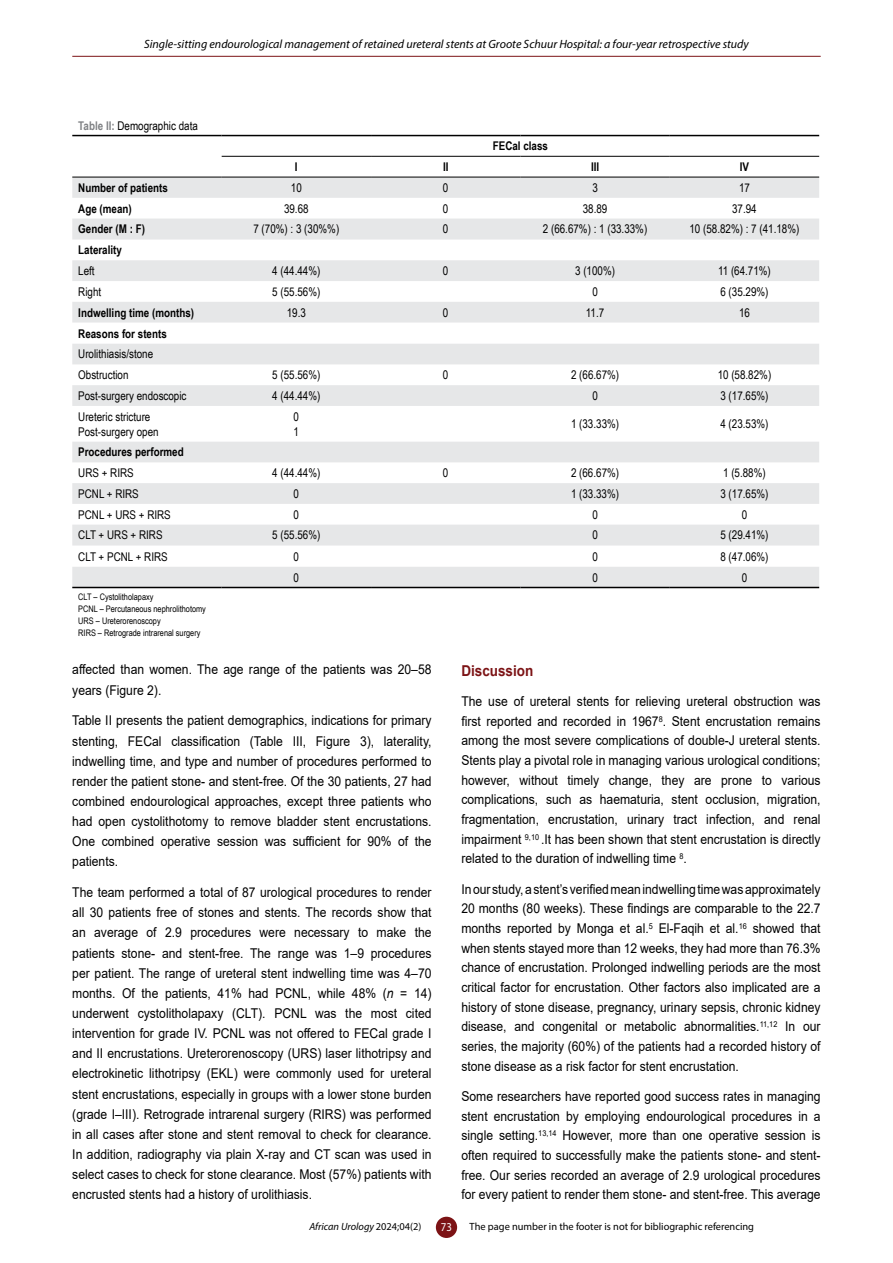
<style>
.page{position:relative;width:893px;height:1263px;background:#fff}
.page>*{position:absolute;margin:0;border:0;box-sizing:border-box;transform-origin:0 0}
.t1{font:700 15px "Arial";color:#7c1315;scale:.9 1}
.t2{font:13.5px/20.1px "Arial";color:#000;text-align:justify;scale:.9 1}
.t3{font:12px/15px "Arial Narrow";color:#000}
.t4{font:700 12px "Arial Narrow";color:#000}
.t5{font:italic 12px "Myriad Pro";color:#000}
.t6{font:12px "Myriad Pro";color:#fff;scale:.9 1}
.t7{font:10.5px "Myriad Pro";color:#000}
.t8{font:italic 10.5px "Myriad Pro";color:#000}
.t9{font:9px/12px "Arial Narrow";color:#000}
.s1{font-weight:700;color:#808285}
.s2{font-style:italic}
.s3{font-style:normal}
</style>
<div class="page">
<div style="left:436px;top:1217px;width:21px;height:21px;background:#7c1315;border-radius:50%"></div>
<hr style="left:72px;top:56px;width:749px;height:1px;background:#7c1315">
<svg style="left:72px;top:178px;width:747px;height:409px"></svg>
<hr style="left:72px;top:135px;width:150px;height:1px;background:#000">
<hr style="left:222px;top:135px;width:149px;height:1px;background:#000">
<hr style="left:371px;top:135px;width:149px;height:1px;background:#000">
<hr style="left:520px;top:135px;width:150px;height:1px;background:#000">
<hr style="left:670px;top:135px;width:149px;height:1px;background:#000">
<hr style="left:222px;top:156px;width:149px;height:1px;background:#000">
<hr style="left:371px;top:156px;width:149px;height:1px;background:#000">
<hr style="left:520px;top:156px;width:150px;height:1px;background:#000">
<hr style="left:670px;top:156px;width:149px;height:1px;background:#000">
<hr style="left:72px;top:177px;width:150px;height:1px;background:#000">
<hr style="left:222px;top:177px;width:149px;height:1px;background:#000">
<hr style="left:371px;top:177px;width:149px;height:1px;background:#000">
<hr style="left:520px;top:177px;width:150px;height:1px;background:#000">
<hr style="left:670px;top:177px;width:149px;height:1px;background:#000">
<hr style="left:72px;top:587px;width:150px;height:1px;background:#000">
<hr style="left:222px;top:587px;width:149px;height:1px;background:#000">
<hr style="left:371px;top:587px;width:149px;height:1px;background:#000">
<hr style="left:520px;top:587px;width:150px;height:1px;background:#000">
<hr style="left:670px;top:587px;width:149px;height:1px;background:#000">
<p class="t5" style="left:144px;top:37px;width:606px">Single-sitting endourological management of retained ureteral stents at Groote Schuur Hospital: a four-year retrospective study</p>
<p class="t3" style="left:78px;top:117px;width:121px"><span class="s1">Table II:</span> Demographic data</p>
<p class="t4" style="left:493px;top:137px;width:57px">FECal class</p>
<p class="t4" style="left:295px;top:158px;width:4px">I</p>
<p class="t4" style="left:443px;top:158px;width:7px">II</p>
<p class="t4" style="left:591px;top:158px;width:10px">III</p>
<p class="t4" style="left:740px;top:158px;width:11px">IV</p>
<p class="t4" style="left:78px;top:178px;width:91px">Number of patients</p>
<p class="t3" style="left:291px;top:180px;width:12px">10</p>
<p class="t3" style="left:443px;top:180px;width:7px">0</p>
<p class="t3" style="left:592px;top:180px;width:7px">3</p>
<p class="t3" style="left:739px;top:180px;width:12px">17</p>
<p class="t4" style="left:78px;top:199px;width:55px">Age (mean)</p>
<p class="t3" style="left:284px;top:200px;width:26px">39.68</p>
<p class="t3" style="left:443px;top:200px;width:7px">0</p>
<p class="t3" style="left:583px;top:200px;width:26px">38.89</p>
<p class="t3" style="left:732px;top:200px;width:26px">37.94</p>
<p class="t4" style="left:78px;top:220px;width:68px">Gender (M : F)</p>
<p class="t3" style="left:253px;top:221px;width:87px">7 (70%) : 3 (30%%)</p>
<p class="t3" style="left:443px;top:221px;width:7px">0</p>
<p class="t3" style="left:543px;top:221px;width:106px">2 (66.67%) : 1 (33.33%)</p>
<p class="t3" style="left:689px;top:221px;width:111px">10 (58.82%) : 7 (41.18%)</p>
<p class="t4" style="left:78px;top:241px;width:45px">Laterality</p>
<p class="t3" style="left:78px;top:263px;width:18px">Left</p>
<p class="t3" style="left:272px;top:263px;width:50px">4 (44.44%)</p>
<p class="t3" style="left:443px;top:263px;width:7px">0</p>
<p class="t3" style="left:575px;top:263px;width:41px">3 (100%)</p>
<p class="t3" style="left:718px;top:263px;width:54px">11 (64.71%)</p>
<p class="t3" style="left:78px;top:284px;width:24px">Right</p>
<p class="t3" style="left:272px;top:284px;width:50px">5 (55.56%)</p>
<p class="t3" style="left:592px;top:284px;width:7px">0</p>
<p class="t3" style="left:720px;top:284px;width:50px">6 (35.29%)</p>
<p class="t4" style="left:78px;top:303px;width:117px">Indwelling time (months)</p>
<p class="t3" style="left:287px;top:304px;width:21px">19.3</p>
<p class="t3" style="left:443px;top:304px;width:7px">0</p>
<p class="t3" style="left:586px;top:304px;width:20px">11.7</p>
<p class="t3" style="left:739px;top:304px;width:12px">16</p>
<p class="t4" style="left:78px;top:324px;width:90px">Reasons for stents</p>
<p class="t3" style="left:78px;top:343px;width:76px;line-height:20.7px">Urolithiasis/stone<br>Obstruction</p>
<p class="t3" style="left:272px;top:367px;width:50px">5 (55.56%)</p>
<p class="t3" style="left:443px;top:367px;width:7px">0</p>
<p class="t3" style="left:571px;top:367px;width:50px">2 (66.67%)</p>
<p class="t3" style="left:718px;top:367px;width:55px">10 (58.82%)</p>
<p class="t3" style="left:78px;top:388px;width:110px">Post-surgery endoscopic</p>
<p class="t3" style="left:272px;top:388px;width:50px">4 (44.44%)</p>
<p class="t3" style="left:592px;top:388px;width:7px">0</p>
<p class="t3" style="left:720px;top:388px;width:50px">3 (17.65%)</p>
<p class="t3" style="left:78px;top:408px;width:82px">Ureteric stricture<br>Post-surgery open</p>
<p class="t3" style="left:294px;top:408px;width:7px">0<br>1</p>
<p class="t3" style="left:571px;top:416px;width:50px">1 (33.33%)</p>
<p class="t3" style="left:720px;top:416px;width:50px">4 (23.53%)</p>
<p class="t4" style="left:78px;top:443px;width:107px">Procedures performed</p>
<p class="t3" style="left:78px;top:465px;width:57px">URS + RIRS</p>
<p class="t3" style="left:272px;top:465px;width:50px">4 (44.44%)</p>
<p class="t3" style="left:443px;top:465px;width:7px">0</p>
<p class="t3" style="left:571px;top:465px;width:50px">2 (66.67%)</p>
<p class="t3" style="left:723px;top:465px;width:44px">1 (5.88%)</p>
<p class="t3" style="left:78px;top:486px;width:62px">PCNL + RIRS</p>
<p class="t3" style="left:294px;top:486px;width:7px">0</p>
<p class="t3" style="left:571px;top:486px;width:50px">1 (33.33%)</p>
<p class="t3" style="left:720px;top:486px;width:50px">3 (17.65%)</p>
<p class="t3" style="left:78px;top:506px;width:94px">PCNL + URS + RIRS</p>
<p class="t3" style="left:294px;top:506px;width:7px">0</p>
<p class="t3" style="left:592px;top:506px;width:7px">0</p>
<p class="t3" style="left:742px;top:506px;width:7px">0</p>
<p class="t3" style="left:78px;top:527px;width:86px">CLT + URS + RIRS</p>
<p class="t3" style="left:272px;top:527px;width:50px">5 (55.56%)</p>
<p class="t3" style="left:592px;top:527px;width:7px">0</p>
<p class="t3" style="left:720px;top:527px;width:50px">5 (29.41%)</p>
<p class="t3" style="left:78px;top:548px;width:91px">CLT + PCNL + RIRS</p>
<p class="t3" style="left:294px;top:548px;width:7px">0</p>
<p class="t3" style="left:592px;top:548px;width:7px">0</p>
<p class="t3" style="left:720px;top:548px;width:50px">8 (47.06%)</p>
<p class="t3" style="left:294px;top:569px;width:7px">0</p>
<p class="t3" style="left:592px;top:569px;width:7px">0</p>
<p class="t3" style="left:742px;top:569px;width:7px">0</p>
<p class="t9" style="left:78px;top:590px;width:129px">CLT – Cystolitholapaxy<br>PCNL – Percutaneous nephrolithotomy<br>URS – Ureterorenoscopy<br>RIRS – Retrograde intrarenal surgery</p>
<p class="t2" style="left:72px;top:660px;width:401px">affected than women. The age range of the patients was 20–58 years (Figure 2).</p>
<p class="t2" style="left:72px;top:710px;width:401px">Table II presents the patient demographics, indications for primary stenting, FECal classification (Table III, Figure 3), laterality, indwelling time, and type and number of procedures performed to render the patient stone- and stent-free. Of the 30 patients, 27 had combined endourological approaches, except three patients who had open cystolithotomy to remove bladder stent encrustations.<br>One combined operative session was sufficient for 90% of the patients.</p>
<p class="t2" style="left:72px;top:882px;width:401px">The team performed a total of 87 urological procedures to render all 30 patients free of stones and stents. The records show that an average of 2.9 procedures were necessary to make the patients stone- and stent-free. The range was 1–9 procedures per patient. The range of ureteral stent indwelling time was 4–70 months. Of the patients, 41% had PCNL, while 48% (<span class="s2">n</span> = 14) underwent cystolitholapaxy (CLT). PCNL was the most cited intervention for grade IV. PCNL was not offered to FECal grade I and II encrustations. Ureterorenoscopy (URS) laser lithotripsy and electrokinetic lithotripsy (EKL) were commonly used for ureteral stent encrustations, especially in groups with a lower stone burden (grade I–III). Retrograde intrarenal surgery (RIRS) was performed in all cases after stone and stent removal to check for clearance.<br>In addition, radiography via plain X-ray and CT scan was used in select cases to check for stone clearance. Most (57%) patients with encrusted stents had a history of urolithiasis.</p>
<p class="t1" style="left:461px;top:660px;width:82px">Discussion</p>
<p class="t2" style="left:461px;top:691px;width:401px;line-height:19.6px">The use of ureteral stents for relieving ureteral obstruction was first reported and recorded in 1967<sup>8</sup>. Stent encrustation remains among the most severe complications of double-J ureteral stents.<br>Stents play a pivotal role in managing various urological conditions; however, without timely change, they are prone to various complications, such as haematuria, stent occlusion, migration, fragmentation, encrustation, urinary tract infection, and renal impairment <sup>9,10</sup> .It has been shown that stent encrustation is directly related to the duration of indwelling time <sup>8</sup>.</p>
<p class="t2" style="left:461px;top:879px;width:401px;line-height:19.6px">In our study, a stent’s verified mean indwelling time was approximately 20 months (80 weeks). These findings are comparable to the 22.7 months reported by Monga et al.<sup>5</sup> El-Faqih et al.<sup>16</sup> showed that when stents stayed more than 12 weeks, they had more than 76.3% chance of encrustation. Prolonged indwelling periods are the most critical factor for encrustation. Other factors also implicated are a history of stone disease, pregnancy, urinary sepsis, chronic kidney disease, and congenital or metabolic abnormalities.<sup>11,12</sup> In our series, the majority (60%) of the patients had a recorded history of stone disease as a risk factor for stent encrustation.</p>
<p class="t2" style="left:461px;top:1086px;width:401px;line-height:19.6px">Some researchers have reported good success rates in managing stent encrustation by employing endourological procedures in a single setting.<sup>13,14</sup> However, more than one operative session is often required to successfully make the patients stone- and stent&shy;free. Our series recorded an average of 2.9 urological procedures for every patient to render them stone- and stent-free. This average</p>
<p class="t8" style="left:309px;top:1220px;width:113px">African Urology <span class="s3">2024;04(2)</span></p>
<p class="t7" style="left:470px;top:1220px;width:286px">The page number in the footer is not for bibliographic referencing</p>
<p class="t6" style="left:441px;top:1220px;width:14px">73</p>
</div>
